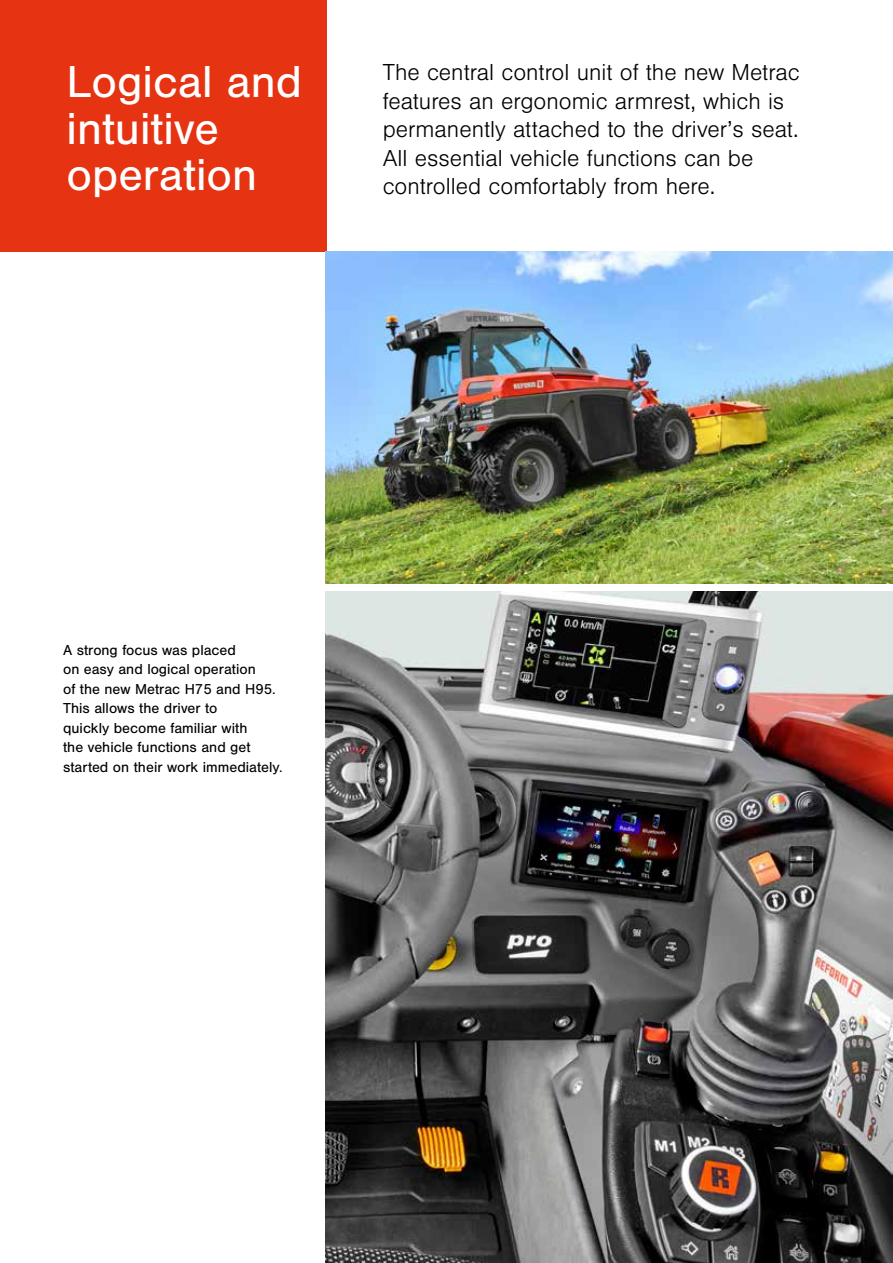
<style>
.page{position:relative;width:893px;height:1263px;background:#fff}
.page>*{position:absolute;margin:0;border:0;box-sizing:border-box;transform-origin:0 0}
.t1{font:46.5px/46.5px "Nimbus San";color:#fff}
.t2{font:300 24px/28.5px "Nimbus San";color:#000}
.t3{font:15px/19.5px "Nimbus San";color:#000}
</style>
<div class="page">
<div style="left:0;top:0;width:326px;height:252px;background:#e63312"></div>
<img style="left:326px;top:592px;width:567px;height:671px">
<img style="left:326px;top:252px;width:567px;height:332px">
<h1 class="t1" style="left:67px;top:59px;width:237px">Logical and intuitive operation</h1>
<h2 class="t2" style="left:383px;top:59px;width:418px">The central control unit of the new Metrac features an ergonomic armrest, which is permanently attached to the driver’s seat.<br>All essential vehicle functions can be controlled comfortably from here.</h2>
<p class="t3" style="left:63px;top:640px;width:221px">A strong focus was placed<br>on easy and logical operation<br>of the new Metrac H75 and H95.<br>This allows the driver to<br>quickly become familiar with<br>the vehicle functions and get started on their work immediately.</p>
</div>
